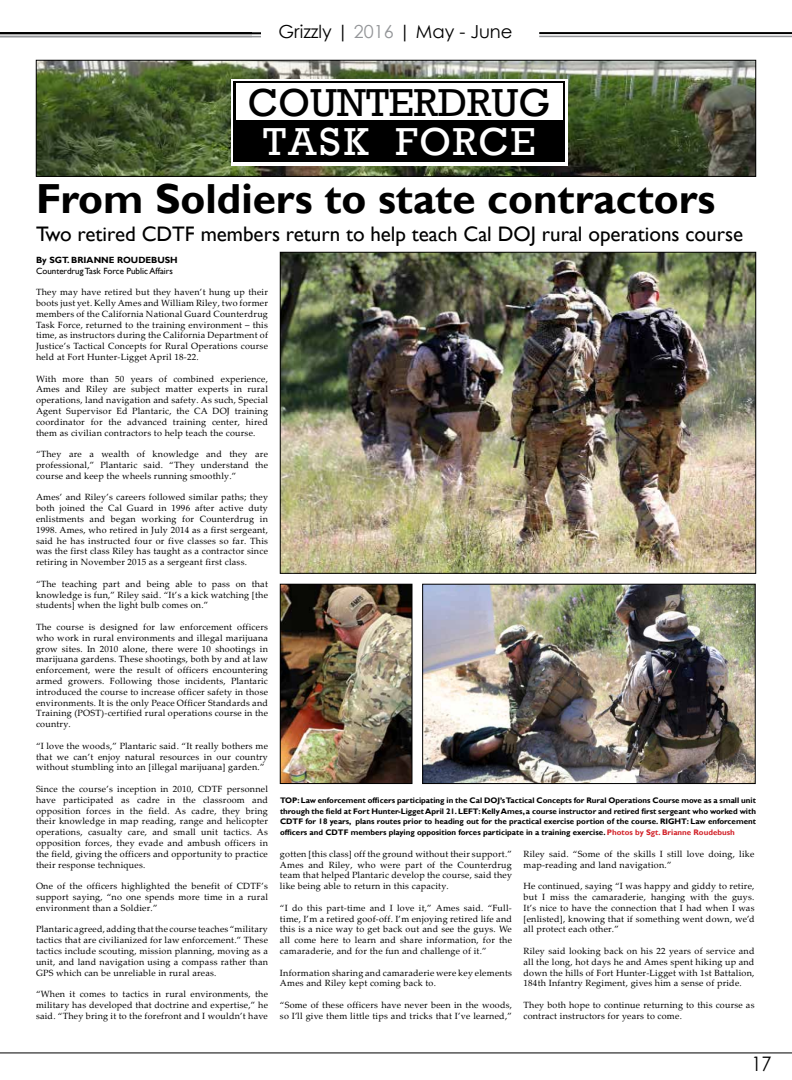
<style>
.page{position:relative;width:792px;height:1080px;background:#fff}
.page>*{position:absolute;margin:0;border:0;box-sizing:border-box;transform-origin:0 0}
.t1{font:700 42px "Gill Sans";color:#000}
.t2{font:40px "Rockwell";color:#000}
.t3{font:40px "Rockwell";letter-spacing:.04em;color:#fff}
.t4{font:21px "Gill Sans";color:#000}
.t5{font:20px "Century Gothic";color:#000;scale:.91 1}
.t6{font:18px "Century Gothic";color:#000}
.t7{font:9px/10.8px "Palatino Linotype";letter-spacing:.025em;color:#000;text-align:justify}
.t8{font:9px "Gill Sans";color:#000}
.t9{font:700 9px "Gill Sans";color:#000}
.t10{font:700 8px/10.8px "Gill Sans";color:#000;text-align:justify}
.s1{color:#939598}
.s2{color:#d2232a}
</style>
<div class="page">
<hr style="left:0;top:1052px;width:792px;height:1px;background:#000">
<hr style="left:539px;top:32px;width:253px;height:2px;background:#000">
<hr style="left:539px;top:36px;width:253px;height:1px;background:#939598">
<hr style="left:0;top:32px;width:261px;height:2px;background:#000">
<hr style="left:0;top:36px;width:261px;height:1px;background:#939598">
<img style="left:282px;top:254px;width:472px;height:318px">
<div style="left:280px;top:252px;width:476px;height:322px;border:1px solid #000"></div>
<img style="left:424px;top:586px;width:330px;height:196px">
<div style="left:422px;top:584px;width:334px;height:200px;border:1px solid #000"></div>
<img style="left:282px;top:586px;width:128px;height:196px">
<div style="left:280px;top:584px;width:132px;height:200px;border:1px solid #000"></div>
<img style="left:38px;top:62px;width:716px;height:113px">
<div style="left:36px;top:60px;width:720px;height:117px;border:1px solid #000"></div>
<div style="left:231px;top:79px;width:337px;height:87px;background:#fff"></div>
<div style="left:234px;top:81px;width:331px;height:81px;background:#000"></div>
<div style="left:236px;top:84px;width:326px;height:36px;background:#fff"></div>
<h3 class="t6" style="left:279px;top:19px;width:236px">Grizzly | <span class="s1">2016</span> | May - June</h3>
<h2 class="t2" style="left:248px;top:79px;width:304px">COUNTERDRUG</h2>
<h2 class="t3" style="left:263px;top:118px;width:274px">TASK FORCE</h2>
<h1 class="t1" style="left:36px;top:174px;width:681px">From Soldiers to state contractors</h1>
<h3 class="t4" style="left:36px;top:222px;width:709px">Two retired CDTF members return to help teach Cal DOJ rural operations course</h3>
<p class="t9" style="left:36px;top:254px;width:143px">By SGT. BRIANNE ROUDEBUSH</p>
<p class="t8" style="left:36px;top:265px;width:138px">Counterdrug Task Force Public Affairs</p>
<p class="t7" style="left:36px;top:286px;width:234px">They may have retired but they haven’t hung up their boots just yet. Kelly Ames and William Riley, two former members of the California National Guard Counterdrug Task Force, returned to the training environment – this time, as instructors during the California Department of Justice’s Tactical Concepts for Rural Operations course held at Fort Hunter-Ligget April 18-22.</p>
<p class="t7" style="left:36px;top:373px;width:234px">With more than 50 years of combined experience, Ames and Riley are subject matter experts in rural operations, land navigation and safety. As such, Special Agent Supervisor Ed Plantaric, the CA DOJ training coordinator for the advanced training center, hired them as civilian contractors to help teach the course.</p>
<p class="t7" style="left:36px;top:448px;width:234px">“They are a wealth of knowledge and they are professional,” Plantaric said. “They understand the course and keep the wheels running smoothly.”</p>
<p class="t7" style="left:36px;top:492px;width:234px">Ames’ and Riley’s careers followed similar paths; they both joined the Cal Guard in 1996 after active duty enlistments and began working for Counterdrug in 1998. Ames, who retired in July 2014 as a first sergeant, said he has instructed four or five classes so far. This was the first class Riley has taught as a contractor since retiring in November 2015 as a sergeant first class.</p>
<p class="t7" style="left:36px;top:578px;width:234px">“The teaching part and being able to pass on that knowledge is fun,” Riley said. “It’s a kick watching [the students] when the light bulb comes on.”</p>
<p class="t7" style="left:36px;top:621px;width:234px">The course is designed for law enforcement officers who work in rural environments and illegal marijuana grow sites. In 2010 alone, there were 10 shootings in marijuana gardens. These shootings, both by and at law enforcement, were the result of officers encountering armed growers. Following those incidents, Plantaric introduced the course to increase officer safety in those environments. It is the only Peace Officer Standards and Training (POST)-certified rural operations course in the country.</p>
<p class="t7" style="left:36px;top:740px;width:233px">“I love the woods,” Plantaric said. “It really bothers me that we can’t enjoy natural resources in our country without stumbling into an [illegal marijuana] garden.”</p>
<p class="t7" style="left:36px;top:783px;width:234px">Since the course’s inception in 2010, CDTF personnel have participated as cadre in the classroom and opposition forces in the field. As cadre, they bring their knowledge in map reading, range and helicopter operations, casualty care, and small unit tactics. As opposition forces, they evade and ambush officers in the field, giving the officers and opportunity to practice their response techniques.</p>
<p class="t7" style="left:36px;top:880px;width:234px">One of the officers highlighted the benefit of CDTF’s support saying, “no one spends more time in a rural environment than a Soldier.”</p>
<p class="t7" style="left:36px;top:924px;width:234px">Plantaric agreed, adding that the course teaches “military tactics that are civilianized for law enforcement.” These tactics include scouting, mission planning, moving as a unit, and land navigation using a compass rather than GPS which can be unreliable in rural areas.</p>
<p class="t7" style="left:36px;top:988px;width:234px">“When it comes to tactics in rural environments, the military has developed that doctrine and expertise,” he said. “They bring it to the forefront and I wouldn’t have</p>
<p class="t10" style="left:280px;top:795px;width:478px">TOP: Law enforcement officers participating in the Cal DOJ’s Tactical Concepts for Rural Operations Course move as a small unit through the field at Fort Hunter-Ligget April 21. LEFT: Kelly Ames, a course instructor and retired first sergeant who worked with CDTF for 18 years, plans routes prior to heading out for the practical exercise portion of the course. RIGHT: Law enforcement officers and CDTF members playing opposition forces participate in a training exercise. <span class="s2">Photos by Sgt. Brianne Roudebush</span></p>
<p class="t7" style="left:524px;top:848px;width:233px">Riley said. “Some of the skills I still love doing, like map-reading and land navigation.”</p>
<p class="t7" style="left:524px;top:880px;width:233px">He continued, saying “I was happy and giddy to retire, but I miss the camaraderie, hanging with the guys.<br>It’s nice to have the connection that I had when I was [enlisted], knowing that if something went down, we’d all protect each other.”</p>
<p class="t7" style="left:524px;top:945px;width:233px">Riley said looking back on his 22 years of service and all the long, hot days he and Ames spent hiking up and down the hills of Fort Hunter-Ligget with 1st Battalion, 184th Infantry Regiment, gives him a sense of pride.</p>
<p class="t7" style="left:524px;top:999px;width:232px">They both hope to continue returning to this course as contract instructors for years to come.</p>
<p class="t7" style="left:280px;top:848px;width:234px">gotten [this class] off the ground without their support.” Ames and Riley, who were part of the Counterdrug team that helped Plantaric develop the course, said they like being able to return in this capacity.</p>
<p class="t7" style="left:280px;top:902px;width:234px">“I do this part-time and I love it,” Ames said. “Full&shy;time, I’m a retired goof-off. I’m enjoying retired life and this is a nice way to get back out and see the guys. We all come here to learn and share information, for the camaraderie, and for the fun and challenge of it.”</p>
<p class="t7" style="left:280px;top:967px;width:234px">Information sharing and camaraderie were key elements<br>Ames and Riley kept coming back to.</p>
<p class="t7" style="left:280px;top:999px;width:234px">“Some of these officers have never been in the woods, so I’ll give them little tips and tricks that I’ve learned,”</p>
<h3 class="t5" style="left:751px;top:1050px;width:24px">17</h3>
</div>
